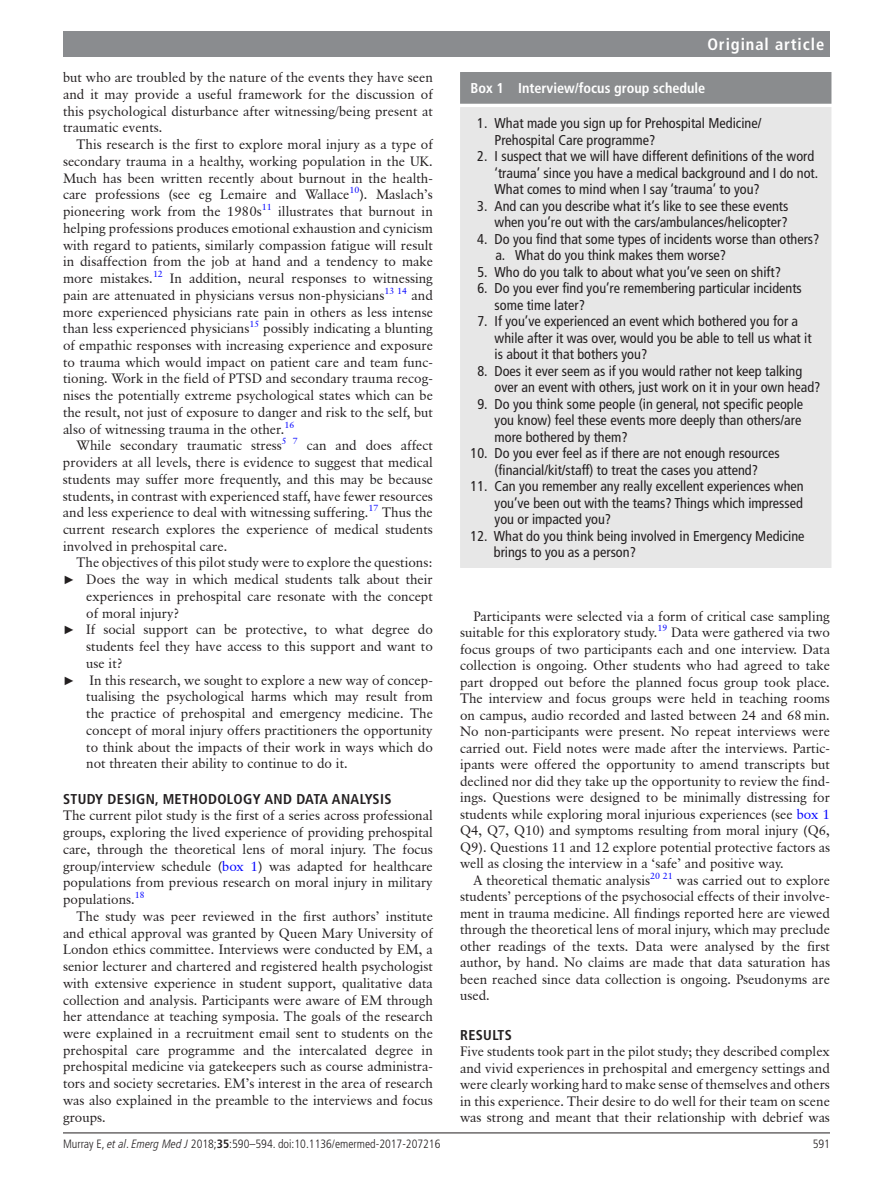
<style>
.page{position:relative;width:893px;height:1191px;background:#fff}
.page>*{position:absolute;margin:0;border:0;box-sizing:border-box;transform-origin:0 0}
.t1{font:700 condensed 16.5px "Frutiger LT Pro";letter-spacing:.055em;color:#fff}
.t2{font:condensed 14.25px/16.5px "Frutiger LT Pro";color:#231f20}
.t3{font:700 condensed 14.25px "Frutiger LT Pro";letter-spacing:.025em;color:#231f20}
.t4{font:700 condensed 14.25px "Frutiger LT Pro";color:#fff}
.t5{font:13.5px/16.8px "Classical Garamond BT";color:#231f20;text-align:justify}
.t6{font:300 condensed 12px "Frutiger LT Pro";color:#231f20}
.t7{font:9px "Classical Garamond BT";color:#00f}
.s1{font-size:13.5px;color:#231f20}
.s2{font-family:"Arial";font-size:12px}
.s3{color:#00f}
.s4{font-style:italic}
.s5{font-weight:700}
</style>
<div class="page">
<hr style="left:63px;top:1132px;width:767px;height:1px;background:#231f20">
<div style="left:63px;top:31px;width:767px;height:25px;background:#8a8c8f"></div>
<div style="left:461px;top:73px;width:370px;height:30px;background:#8a8c8e"></div>
<div style="left:460px;top:72px;width:371px;height:32px;border:2px solid #8a8c8e"></div>
<div style="left:461px;top:108px;width:370px;height:459px;background:#e7e7e7"></div>
<div style="left:460px;top:107px;width:371px;height:461px;border:2px solid #e7e7e7"></div>
<p class="t5" style="left:63px;top:69px;width:371px">but who are troubled by the nature of the events they have seen and it may provide a useful framework for the discussion of this psychological disturbance after witnessing/being present at traumatic events.</p>
<p class="t5" style="left:63px;top:136px;width:371px;text-indent:14px">This research is the first to explore moral injury as a type of secondary trauma in a healthy, working population in the UK.<br>Much has been written recently about burnout in the health&shy;care professions (see eg Lemaire and Wallace<sup>10</sup>). Maslach’s pioneering work from the 1980s<sup>11</sup> illustrates that burnout in helping professions produces emotional exhaustion and cynicism with regard to patients, similarly compassion fatigue will result in disaffection from the job at hand and a tendency to make more mistakes.</p>
<p class="t7" style="left:153px;top:268px;width:11px">12</p>
<p class="t5" style="left:63px;top:270px;width:371px;text-indent:107px">In addition, neural responses to witnessing pain are attenuated in physicians versus non-physicians</p>
<p class="t7" style="left:384px;top:285px;width:50px">13 14 <span class="s1">and</span></p>
<p class="t5" style="left:63px;top:303px;width:371px">more experienced physicians rate pain in others as less intense than less experienced physicians<sup>15</sup> possibly indicating a blunting of empathic responses with increasing experience and exposure to trauma which would impact on patient care and team func&shy;tioning. Work in the field of PTSD and secondary trauma recog&shy;nises the potentially extreme psychological states which can be the result, not just of exposure to danger and risk to the self, but also of witnessing trauma in the other.</p>
<p class="t7" style="left:284px;top:419px;width:11px">16</p>
<p class="t5" style="left:63px;top:437px;width:371px;text-indent:14px">While secondary traumatic stress<sup>5</sup> <sup>7</sup> can and does affect providers at all levels, there is evidence to suggest that medical students may suffer more frequently, and this may be because students, in contrast with experienced staff, have fewer resources and less experience to deal with witnessing suffering.</p>
<p class="t7" style="left:369px;top:502px;width:11px">17</p>
<p class="t5" style="left:63px;top:504px;width:371px;text-indent:319px">Thus the current research explores the experience of medical students involved in prehospital care.</p>
<p class="t5" style="left:76px;top:554px;width:358px">The objectives of this pilot study were to explore the questions:</p>
<p class="t5" style="left:63px;top:571px;width:371px"><span class="s2">►</span> Does the way in which medical students talk about their</p>
<p class="t5" style="left:86px;top:587px;width:348px">experiences in prehospital care resonate with the concept</p>
<p class="t5" style="left:86px;top:604px;width:95px">of moral injury?</p>
<p class="t5" style="left:63px;top:621px;width:371px"><span class="s2">►</span> If social support can be protective, to what degree do</p>
<p class="t5" style="left:86px;top:638px;width:348px">students feel they have access to this support and want to</p>
<p class="t5" style="left:86px;top:654px;width:38px">use it?</p>
<p class="t5" style="left:63px;top:671px;width:371px"><span class="s2">►</span> In this research, we sought to explore a new way of concep-</p>
<p class="t5" style="left:86px;top:688px;width:348px">tualising the psychological harms which may result from</p>
<p class="t5" style="left:86px;top:705px;width:348px">the practice of prehospital and emergency medicine. The</p>
<p class="t5" style="left:86px;top:721px;width:348px">concept of moral injury offers practitioners the opportunity</p>
<p class="t5" style="left:86px;top:738px;width:348px">to think about the impacts of their work in ways which do</p>
<p class="t5" style="left:86px;top:755px;width:263px">not threaten their ability to continue to do it.</p>
<p class="t3" style="left:63px;top:790px;width:251px">Study design, methodology and data</p>
<p class="t3" style="left:332px;top:790px;width:61px">analysis</p>
<p class="t5" style="left:63px;top:807px;width:371px">The current pilot study is the first of a series across professional groups, exploring the lived experience of providing prehospital care, through the theoretical lens of moral injury. The focus group/interview schedule (<span class="s3">box 1</span>) was adapted for healthcare populations from previous research on moral injury in military populations.</p>
<p class="t7" style="left:135px;top:889px;width:11px">18</p>
<p class="t5" style="left:63px;top:907px;width:371px;text-indent:14px">The study was peer reviewed in the first authors’ institute and ethical approval was granted by Queen Mary University of London ethics committee. Interviews were conducted by EM, a senior lecturer and chartered and registered health psychologist with extensive experience in student support, qualitative data collection and analysis. Participants were aware of EM through her attendance at teaching symposia. The goals of the research were explained in a recruitment email sent to students on the prehospital care programme and the intercalated degree in prehospital medicine via gatekeepers such as course administra&shy;tors and society secretaries. EM’s interest in the area of research was also explained in the preamble to the interviews and focus groups.</p>
<p class="t1" style="left:707px;top:34px;width:118px">Original article</p>
<p class="t4" style="left:471px;top:80px;width:236px">Box 1 I nterview/focus group schedule</p>
<p class="t2" style="left:495px;top:115px;width:268px;text-indent:-17px">1. What made you sign up for Prehospital Medicine/<br>Prehospital Care programme?</p>
<p class="t2" style="left:495px;top:148px;width:325px;text-indent:-17px">2. I suspect that we will have different definitions of the word ‘trauma’ since you have a medical background and I do not.<br>What comes to mind when I say ‘trauma’ to you?</p>
<p class="t2" style="left:477px;top:198px;width:313px;text-align:right">3. And can you describe what it’s like to see these events when you’re out with the cars/ambulances/helicopter?</p>
<p class="t2" style="left:495px;top:231px;width:326px;text-indent:-18px">4. Do you find that some types of incidents worse than others? a. What do you think makes them worse?</p>
<p class="t2" style="left:477px;top:264px;width:305px">5. Who do you talk to about what you’ve seen on shift?</p>
<p class="t2" style="left:495px;top:280px;width:309px;text-indent:-17px">6. Do you ever find you’re remembering particular incidents some time later?</p>
<p class="t2" style="left:495px;top:313px;width:319px;text-indent:-17px">7. If you’ve experienced an event which bothered you for a while after it was over, would you be able to tell us what it is about it that bothers you?</p>
<p class="t2" style="left:495px;top:363px;width:328px;text-indent:-17px">8. Does it ever seem as if you would rather not keep talking over an event with others, just work on it in your own head?</p>
<p class="t2" style="left:495px;top:396px;width:310px;text-indent:-17px">9. Do you think some people (in general, not specific people you know) feel these events more deeply than others/are more bothered by them?</p>
<p class="t2" style="left:471px;top:445px;width:311px;text-align:center">10. Do you ever feel as if there are not enough resources (financial/kit/staff) to treat the cases you attend?</p>
<p class="t2" style="left:495px;top:478px;width:311px;text-align:justify;text-indent:-24px">11. Can you remember any really excellent experiences when you’ve been out with the teams? Things which impressed you or impacted you?</p>
<p class="t2" style="left:494px;top:528px;width:312px;text-indent:-23px">12. What do you think being involved in Emergency Medicine brings to you as a person?</p>
<p class="t5" style="left:460px;top:607px;width:371px;text-indent:14px">Participants were selected via a form of critical case sampling suitable for this exploratory study.<sup>19</sup> Data were gathered via two focus groups of two participants each and one interview. Data collection is ongoing. Other students who had agreed to take part dropped out before the planned focus group took place.<br>The interview and focus groups were held in teaching rooms on campus, audio recorded and lasted between 24 and 68min.<br>No non-participants were present. No repeat interviews were carried out. Field notes were made after the interviews. Partic&shy;ipants were offered the opportunity to amend transcripts but declined nor did they take up the opportunity to review the find&shy;ings. Questions were designed to be minimally distressing for students while exploring moral injurious experiences (see <span class="s3">box 1<br></span>Q4, Q7, Q10) and symptoms resulting from moral injury (Q6, Q9). Questions 11 and 12 explore potential protective factors as well as closing the interview in a ‘safe’ and positive way.</p>
<p class="t5" style="left:460px;top:871px;width:371px;text-indent:14px">A theoretical thematic analysis<sup>20</sup> <sup>21</sup> was carried out to explore students’ perceptions of the psychosocial effects of their involve&shy;ment in trauma medicine. All findings reported here are viewed through the theoretical lens of moral injury, which may preclude other readings of the texts. Data were analysed by the first author, by hand. No claims are made that data saturation has been reached since data collection is ongoing. Pseudonyms are used.</p>
<p class="t3" style="left:460px;top:1026px;width:53px">Results</p>
<p class="t5" style="left:460px;top:1043px;width:371px">Five students took part in the pilot study; they described complex and vivid experiences in prehospital and emergency settings and were clearly working hard to make sense of themselves and others in this experience. Their desire to do well for their team on scene was strong and meant that their relationship with debrief was</p>
<p class="t6" style="left:63px;top:1136px;width:379px">Murray E, <span class="s4">et al</span>. <span class="s4">Emerg Med J</span> 2018;<span class="s5">35</span>:590–594. doi:10.1136/emermed-2017-207216</p>
<p class="t6" style="left:813px;top:1136px;width:19px">591</p>
</div>
